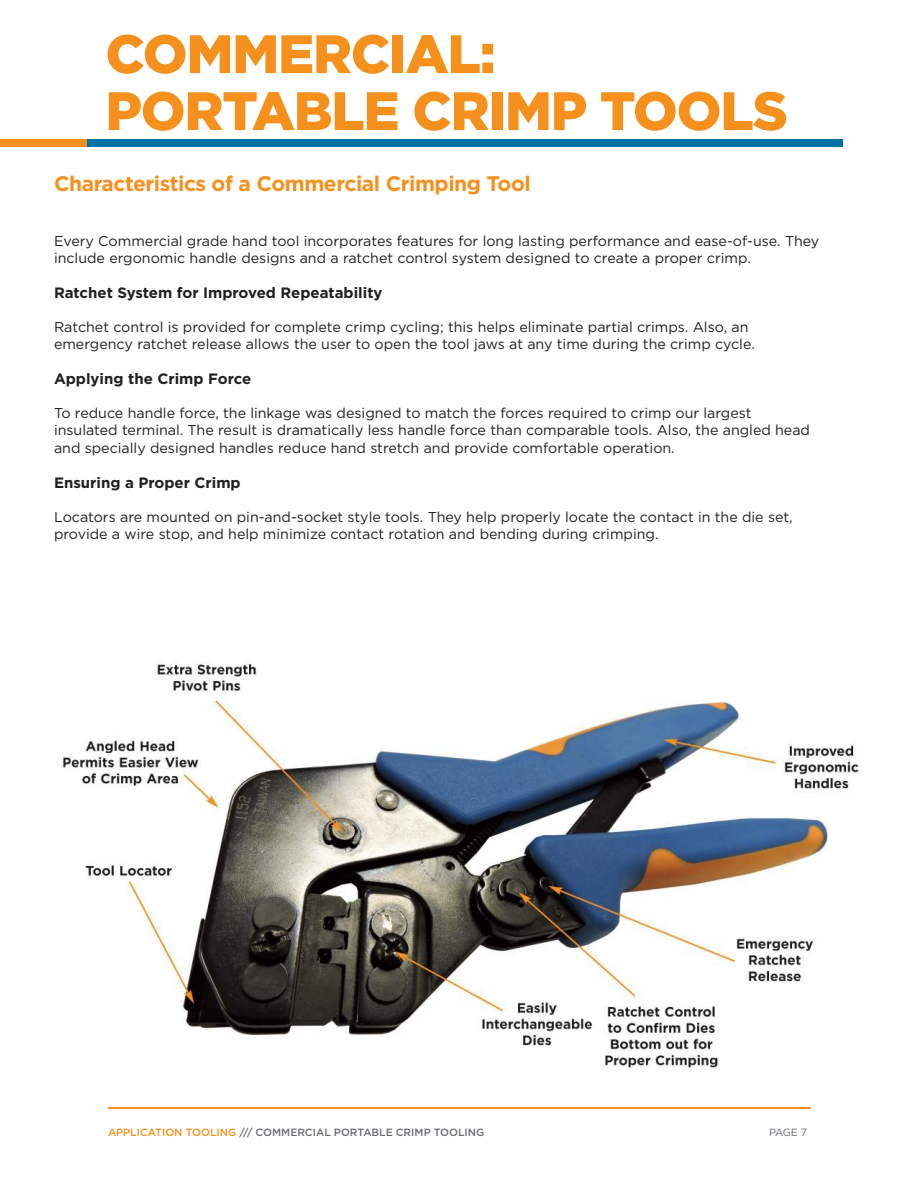
<style>
.page{position:relative;width:918px;height:1188px;background:#fff}
.page>*{position:absolute;margin:0;border:0;box-sizing:border-box;transform-origin:0 0}
.t1{font:900 54px/57px "Gotham";letter-spacing:-.02em;color:#f6901d}
.t2{font:700 21px "Gotham";letter-spacing:-.02em;color:#f6901d}
.t3{font:700 15px "Gotham";color:#221f1f}
.t4{font:14.25px/17.1px "Gotham";color:#221f1f}
.t5{font:500 10.5px "Gotham";color:#686b73}
.t6{font:10.5px "Gotham";color:#686b73}
.s1{color:#f6901d}
</style>
<div class="page">
<hr style="left:108px;top:1107px;width:702px;height:1px;background:#f6901d">
<img style="left:62px;top:661px;width:797px;height:408px">
<div style="left:87px;top:139px;width:756px;height:8px;background:#0071a6"></div>
<div style="left:0;top:139px;width:87px;height:8px;background:#f6901d"></div>
<h1 class="t1" style="left:105px;top:28px;width:684px">COMMERCIAL:<br>PORTABLE CRIMP TOOLS</h1>
<h2 class="t2" style="left:54px;top:174px;width:478px">Characteristics of a Commercial Crimping Tool</h2>
<p class="t4" style="left:54px;top:233px;width:767px">Every Commercial grade hand tool incorporates features for long lasting performance and ease-of-use. They include ergonomic handle designs and a ratchet control system designed to create a proper crimp.</p>
<p class="t3" style="left:54px;top:286px;width:330px">Ratchet System for Improved Repeatability</p>
<p class="t4" style="left:54px;top:319px;width:702px">Ratchet control is provided for complete crimp cycling; this helps eliminate partial crimps. Also, an emergency ratchet release allows the user to open the tool jaws at any time during the crimp cycle.</p>
<p class="t3" style="left:54px;top:372px;width:199px">Applying the Crimp Force</p>
<p class="t4" style="left:54px;top:405px;width:758px">To reduce handle force, the linkage was designed to match the forces required to crimp our largest insulated terminal. The result is dramatically less handle force than comparable tools. Also, the angled head and specially designed handles reduce hand stretch and provide comfortable operation.</p>
<p class="t3" style="left:54px;top:476px;width:188px">Ensuring a Proper Crimp</p>
<p class="t4" style="left:54px;top:509px;width:740px">Locators are mounted on pin-and-socket style tools. They help properly locate the contact in the die set, provide a wire stop, and help minimize contact rotation and bending during crimping.</p>
<p class="t5" style="left:108px;top:1127px;width:378px"><span class="s1">APPLICATION TOOLING</span> /// COMMERCIAL PORTABLE CRIMP TOOLING</p>
<p class="t6" style="left:769px;top:1127px;width:39px">PAGE 7</p>
</div>
